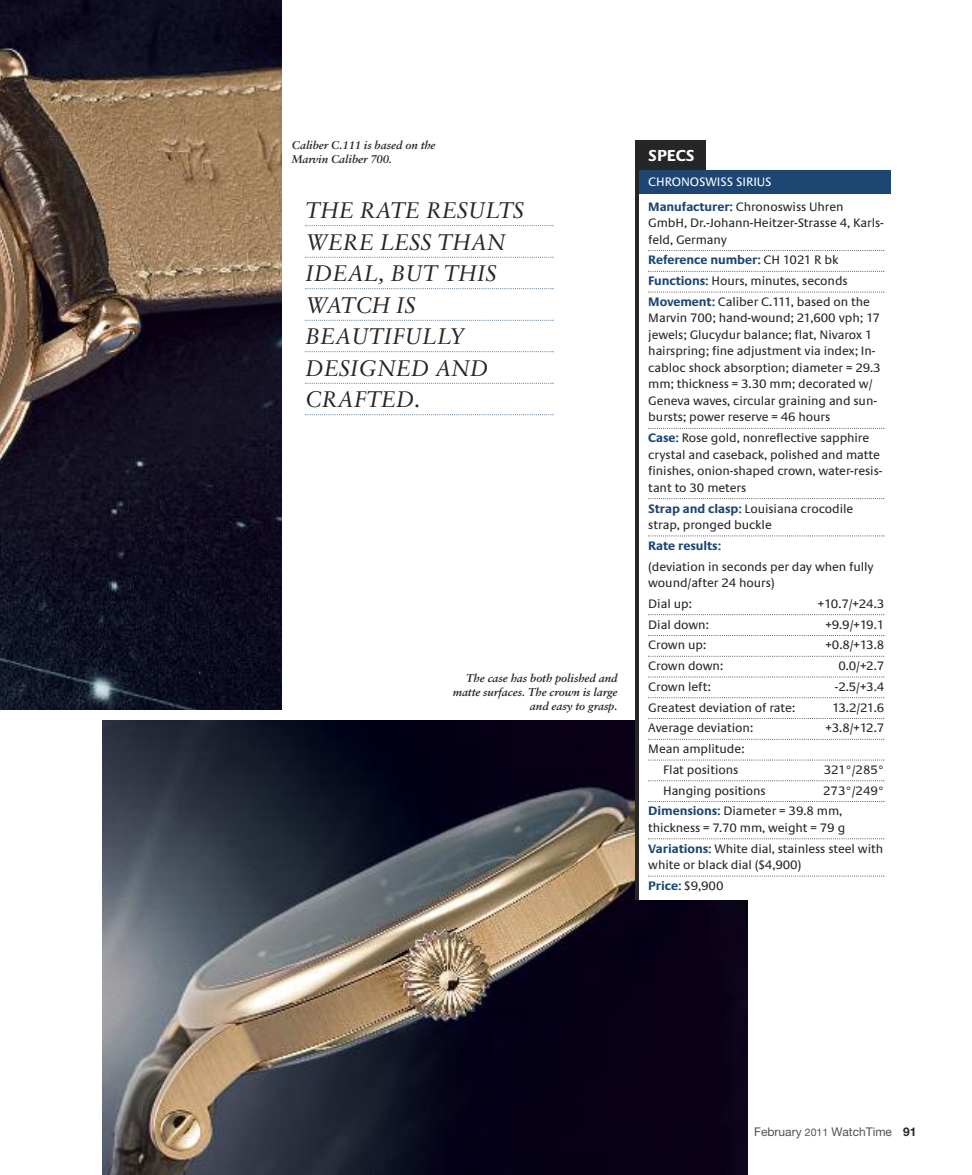
<style>
.page{position:relative;width:972px;height:1175px;background:#fff}
.page>*{position:absolute;margin:0;border:0;box-sizing:border-box;transform-origin:0 0}
.t1{font:italic 22.5px/31.5px "Sabon";letter-spacing:-.005em;color:#272627}
.t2{font:700 16.5px "Praxis EF";letter-spacing:-.005em;color:#fff}
.t3{font:12.75px/16.5px "Praxis EF";letter-spacing:-.005em;color:#272627}
.t4{font:12.75px/24.8px "Praxis EF";letter-spacing:-.005em;color:#fff}
.t5{font:700 12.75px "Praxis EF";letter-spacing:-.005em;color:#1d4673}
.t6{font:12px "Helvetica Neue LT Pro";color:#525152}
.t7{font:italic 700 11.25px/14.2px "Sabon";letter-spacing:-.005em;color:#272627}
.s1{font-weight:700;color:#1d4673}
.s2{color:#272627}
.s3{font-size:10.5px}
.s4{font-weight:700;color:#272627}
</style>
<div class="page">
<img style="left:102px;top:721px;width:645px;height:453px">
<div style="left:636px;top:140px;width:70px;height:759px;background:linear-gradient(to right,#272627,#272627)"></div>
<div style="left:640px;top:170px;width:251px;height:24px;background:#1d4673"></div>
<div style="left:640px;top:194px;width:251px;height:705px;background:#fff"></div>
<svg style="left:648px;top:250px;width:236px;height:1px"></svg>
<svg style="left:648px;top:271px;width:236px;height:1px"></svg>
<svg style="left:648px;top:291px;width:236px;height:1px"></svg>
<svg style="left:648px;top:428px;width:236px;height:1px"></svg>
<svg style="left:648px;top:498px;width:236px;height:1px"></svg>
<svg style="left:648px;top:535px;width:236px;height:1px"></svg>
<svg style="left:648px;top:614px;width:236px;height:1px"></svg>
<svg style="left:648px;top:635px;width:236px;height:1px"></svg>
<svg style="left:648px;top:655px;width:236px;height:1px"></svg>
<svg style="left:648px;top:676px;width:236px;height:1px"></svg>
<svg style="left:648px;top:697px;width:236px;height:1px"></svg>
<svg style="left:648px;top:718px;width:236px;height:1px"></svg>
<svg style="left:648px;top:738px;width:236px;height:2px"></svg>
<svg style="left:648px;top:759px;width:236px;height:1px"></svg>
<svg style="left:648px;top:780px;width:236px;height:1px"></svg>
<svg style="left:648px;top:801px;width:236px;height:1px"></svg>
<svg style="left:648px;top:838px;width:236px;height:1px"></svg>
<svg style="left:648px;top:875px;width:236px;height:1px"></svg>
<img style="left:0;top:0;width:282px;height:710px">
<svg style="left:305px;top:225px;width:249px;height:1px"></svg>
<svg style="left:305px;top:257px;width:249px;height:1px"></svg>
<svg style="left:305px;top:288px;width:249px;height:1px"></svg>
<svg style="left:305px;top:320px;width:249px;height:1px"></svg>
<svg style="left:305px;top:351px;width:249px;height:1px"></svg>
<svg style="left:305px;top:383px;width:249px;height:1px"></svg>
<svg style="left:305px;top:414px;width:249px;height:1px"></svg>
<p class="t7" style="left:292px;top:139px;width:145px">Caliber C.111 is based on the<br>Marvin Caliber 700.</p>
<h1 class="t1" style="left:305px;top:197px;width:220px">THE RATE RESULTS<br>WERE LESS THAN<br>IDEAL, BUT THIS<br>WATCH IS<br>BEAUTIFULLY<br>DESIGNED AND<br>CRAFTED.</h1>
<p class="t7" style="left:453px;top:672px;width:166px;text-align:right">The case has both polished and matte surfaces. The crown is large and easy to grasp.</p>
<p class="t2" style="left:648px;top:146px;width:48px">SPECS</p>
<p class="t4" style="left:648px;top:169px;width:197px">CHRONOSWISS SIRIUS<br><span class="s1">Manufacturer:</span> <span class="s2">Chronoswiss Uhren</span></p>
<p class="t3" style="left:648px;top:214px;width:237px">GmbH, Dr.-Johann-Heitzer-Strasse 4, Karls&shy;feld, Germany</p>
<p class="t3" style="left:648px;top:250px;width:223px;line-height:20.7px"><span class="s1">Reference number:</span> CH 1021 R bk<br><span class="s1">Functions:</span> Hours, minutes, seconds<br><span class="s1">Movement:</span> Caliber C.111, based on the</p>
<p class="t3" style="left:648px;top:310px;width:234px">Marvin 700; hand-wound; 21,600 vph; 17 jewels; Glucydur balance; flat, Nivarox 1 hairspring; fine adjustment via index; In&shy;cabloc shock absorption; diameter = 29.3 mm; thickness = 3.30 mm; decorated w/ Geneva waves, circular graining and sun&shy;bursts; power reserve = 46 hours</p>
<p class="t3" style="left:648px;top:429px;width:236px"><span class="s1">Case:</span> Rose gold, nonreflective sapphire crystal and caseback, polished and matte finishes, onion-shaped crown, water-resis&shy;tant to 30 meters</p>
<p class="t3" style="left:648px;top:500px;width:207px"><span class="s1">Strap and clasp:</span> Louisiana crocodile strap, pronged buckle</p>
<p class="t5" style="left:648px;top:538px;width:74px">Rate results:</p>
<p class="t3" style="left:648px;top:558px;width:227px">(deviation in seconds per day when fully wound/after 24 hours)</p>
<p class="t3" style="left:648px;top:595px;width:45px">Dial up:</p>
<p class="t3" style="left:818px;top:595px;width:68px">+10.7/+24.3</p>
<p class="t3" style="left:648px;top:616px;width:62px">Dial down:</p>
<p class="t3" style="left:825px;top:616px;width:60px">+9.9/+19.1</p>
<p class="t3" style="left:648px;top:636px;width:60px">Crown up:</p>
<p class="t3" style="left:826px;top:636px;width:60px">+0.8/+13.8</p>
<p class="t3" style="left:648px;top:657px;width:77px">Crown down:</p>
<p class="t3" style="left:838px;top:657px;width:47px">0.0/+2.7</p>
<p class="t3" style="left:648px;top:678px;width:64px">Crown left:</p>
<p class="t3" style="left:835px;top:678px;width:51px">-2.5/+3.4</p>
<p class="t3" style="left:648px;top:699px;width:148px">Greatest deviation of rate:</p>
<p class="t3" style="left:832px;top:699px;width:54px">13.2/21.6</p>
<p class="t3" style="left:648px;top:719px;width:106px">Average deviation:</p>
<p class="t3" style="left:826px;top:719px;width:60px">+3.8/+12.7</p>
<p class="t3" style="left:663px;top:738px;width:83px;line-height:20.7px;text-indent:-15px">Mean amplitude:<br>Flat positions</p>
<p class="t3" style="left:824px;top:761px;width:62px">321°/285°</p>
<p class="t3" style="left:663px;top:782px;width:104px">Hanging positions</p>
<p class="t3" style="left:648px;top:780px;width:237px;line-height:20.7px;text-indent:175px">273°/249°<br><span class="s1">Dimensions:</span> Diameter = 39.8 mm,</p>
<p class="t3" style="left:648px;top:817px;width:236px;line-height:20.7px">thickness = 7.70 mm, weight = 79 g<br><span class="s1">Variations:</span> White dial, stainless steel with</p>
<p class="t3" style="left:648px;top:854px;width:155px;line-height:20.7px">white or black dial ($4,900)<br><span class="s1">Price:</span> $9,900</p>
<p class="t6" style="left:754px;top:1127px;width:164px">February <span class="s3">2011</span> WatchTime <span class="s4">91</span></p>
</div>
